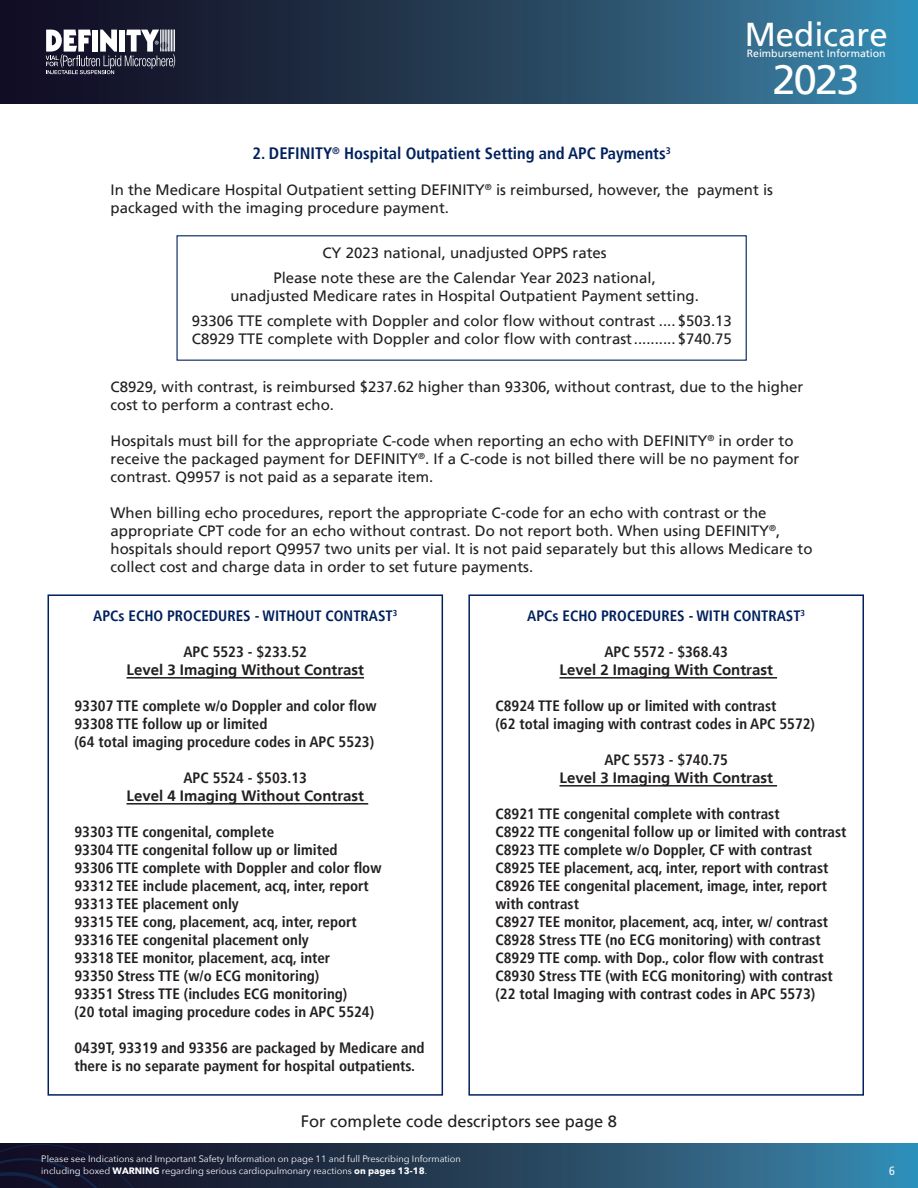
<style>
.page{position:relative;width:918px;height:1188px;background:#fff}
.page>*{position:absolute;margin:0;border:0;box-sizing:border-box;transform-origin:0 0}
.t1{font:41.55px "Frutiger LT";color:#fff}
.t2{font:33px "Frutiger LT";color:#fff}
.t3{font:700 condensed 16.5px "Frutiger LT";color:#00215d}
.t4{font:16.5px "Frutiger LT";color:#231f20}
.t5{font:700 condensed 15px/18px "Frutiger LT";color:#231f20}
.t6{font:15px/18px "Frutiger LT";color:#231f20}
.t7{font:700 15px "Frutiger LT";color:#231f20}
.t8{font:700 condensed 15px "Frutiger LT";color:#00215d}
.t9{font:condensed 12px "Frutiger LT";color:#fff}
.t10{font:10.5px "Frutiger LT";color:#fff}
.t11{font:9.3px/12.3px "Avenir Next";color:#fff}
.s1{font-family:"Avenir Next LT Pro";font-weight:700}
</style>
<div class="page">
<svg style="left:174px;top:1144px;width:744px;height:44px;background:#284c67"></svg>
<svg style="left:0;top:0;width:918px;height:104px;background:#25455f"></svg>
<svg style="left:46px;top:29px;width:129px;height:45px"></svg>
<svg style="left:0;top:1143px;width:174px;height:45px;background:#13142c"></svg>
<hr style="left:127px;top:677px;width:237px;height:2px;background:#231f20">
<hr style="left:127px;top:803px;width:241px;height:2px;background:#231f20">
<div style="left:48px;top:594px;width:395px;height:502px;border:2px solid #00215d"></div>
<hr style="left:560px;top:677px;width:217px;height:2px;background:#231f20">
<hr style="left:560px;top:785px;width:217px;height:2px;background:#231f20">
<div style="left:468px;top:594px;width:396px;height:502px;border:2px solid #00215d"></div>
<h2 class="t2" style="left:745px;top:15px;width:145px">Medicare</h2>
<p class="t10" style="left:747px;top:47px;width:140px">Reimbursement Information</p>
<h1 class="t1" style="left:772px;top:55px;width:89px">2023</h1>
<p class="t3" style="left:252px;top:144px;width:420px">2. DEFINITY<sup>®</sup> Hospital Outpatient Setting and APC Payments<sup>3</sup></p>
<p class="t6" style="left:111px;top:181px;width:664px">In the Medicare Hospital Outpatient setting DEFINITY<sup>®</sup> is reimbursed, however, the payment is packaged with the imaging procedure payment.</p>
<p class="t6" style="left:323px;top:244px;width:286px">CY 2023 national, unadjusted OPPS rates</p>
<p class="t6" style="left:230px;top:269px;width:470px;text-align:center">Please note these are the Calendar Year 2023 national,<br>unadjusted Medicare rates in Hospital Outpatient Payment setting.</p>
<p class="t6" style="left:192px;top:311px;width:541px">93306 TTE complete with Doppler and color flow without contrast ....$503.13</p>
<p class="t6" style="left:192px;top:329px;width:541px">C8929 TTE complete with Doppler and color flow with contrast..........$740.75</p>
<p class="t6" style="left:111px;top:378px;width:694px">C8929, with contrast, is reimbursed $237.62 higher than 93306, without contrast, due to the higher cost to perform a contrast echo.</p>
<p class="t6" style="left:111px;top:432px;width:690px">Hospitals must bill for the appropriate C-code when reporting an echo with DEFINITY<sup>®</sup> in order to receive the packaged payment for DEFINITY<sup>®</sup>. If a C-code is not billed there will be no payment for contrast. Q9957 is not paid as a separate item.</p>
<p class="t6" style="left:111px;top:504px;width:703px">When billing echo procedures, report the appropriate C-code for an echo with contrast or the appropriate CPT code for an echo without contrast. Do not report both. When using DEFINITY<sup>®</sup>, hospitals should report Q9957 two units per vial. It is not paid separately but this allows Medicare to collect cost and charge data in order to set future payments.</p>
<p class="t8" style="left:93px;top:607px;width:306px">APCs ECHO PROCEDURES - WITHOUT CONTRAST<sup>3</sup></p>
<p class="t5" style="left:183px;top:643px;width:125px">APC 5523 - $233.52</p>
<p class="t7" style="left:127px;top:661px;width:239px">Level 3 Imaging Without Contrast</p>
<p class="t5" style="left:75px;top:697px;width:304px">93307 TTE complete w/o Doppler and color flow</p>
<p class="t5" style="left:75px;top:715px;width:195px">93308 TTE follow up or limited</p>
<p class="t5" style="left:75px;top:733px;width:301px">(64 total imaging procedure codes in APC 5523)</p>
<p class="t5" style="left:183px;top:769px;width:125px">APC 5524 - $503.13</p>
<p class="t7" style="left:127px;top:787px;width:239px">Level 4 Imaging Without Contrast</p>
<p class="t5" style="left:75px;top:823px;width:201px">93303 TTE congenital, complete</p>
<p class="t5" style="left:75px;top:841px;width:265px">93304 TTE congenital follow up or limited</p>
<p class="t5" style="left:75px;top:859px;width:308px">93306 TTE complete with Doppler and color flow</p>
<p class="t5" style="left:75px;top:877px;width:296px">93312 TEE include placement, acq, inter, report</p>
<p class="t5" style="left:75px;top:895px;width:166px">93313 TEE placement only</p>
<p class="t5" style="left:75px;top:913px;width:284px">93315 TEE cong, placement, acq, inter, report</p>
<p class="t5" style="left:75px;top:931px;width:236px">93316 TEE congenital placement only</p>
<p class="t5" style="left:75px;top:949px;width:257px">93318 TEE monitor, placement, acq, inter</p>
<p class="t5" style="left:75px;top:967px;width:246px">93350 Stress TTE (w/o ECG monitoring)</p>
<p class="t5" style="left:75px;top:985px;width:274px">93351 Stress TTE (includes ECG monitoring)</p>
<p class="t5" style="left:75px;top:1003px;width:301px">(20 total imaging procedure codes in APC 5524)</p>
<p class="t5" style="left:75px;top:1039px;width:352px">0439T, 93319 and 93356 are packaged by Medicare and there is no separate payment for hospital outpatients.</p>
<p class="t8" style="left:527px;top:607px;width:279px">APCs ECHO PROCEDURES - WITH CONTRAST<sup>3</sup></p>
<p class="t5" style="left:604px;top:643px;width:125px">APC 5572 - $368.43</p>
<p class="t7" style="left:560px;top:661px;width:215px">Level 2 Imaging With Contrast</p>
<p class="t5" style="left:495px;top:697px;width:282px">C8924 TTE follow up or limited with contrast</p>
<p class="t5" style="left:495px;top:715px;width:321px">(62 total imaging with contrast codes in APC 5572)</p>
<p class="t5" style="left:604px;top:751px;width:125px">APC 5573 - $740.75</p>
<p class="t7" style="left:560px;top:769px;width:215px">Level 3 Imaging With Contrast</p>
<p class="t5" style="left:495px;top:805px;width:286px">C8921 TTE congenital complete with contrast</p>
<p class="t5" style="left:495px;top:823px;width:352px">C8922 TTE congenital follow up or limited with contrast</p>
<p class="t5" style="left:495px;top:841px;width:318px">C8923 TTE complete w/o Doppler, CF with contrast</p>
<p class="t5" style="left:495px;top:859px;width:334px">C8925 TEE placement, acq, inter, report with contrast</p>
<p class="t5" style="left:495px;top:877px;width:333px">C8926 TEE congenital placement, image, inter, report with contrast</p>
<p class="t5" style="left:495px;top:913px;width:334px">C8927 TEE monitor, placement, acq, inter, w/ contrast</p>
<p class="t5" style="left:495px;top:931px;width:327px">C8928 Stress TTE (no ECG monitoring) with contrast</p>
<p class="t5" style="left:495px;top:949px;width:330px">C8929 TTE comp. with Dop., color flow with contrast</p>
<p class="t5" style="left:495px;top:967px;width:339px">C8930 Stress TTE (with ECG monitoring) with contrast</p>
<p class="t5" style="left:495px;top:985px;width:321px">(22 total Imaging with contrast codes in APC 5573)</p>
<p class="t4" style="left:301px;top:1112px;width:318px">For complete code descriptors see page 8</p>
<p class="t11" style="left:41px;top:1152px;width:421px">Please see Indications and Important Safety Information on page 11 and full Prescribing Information including boxed <span class="s1">WARNING</span> regarding serious cardiopulmonary reactions <span class="s1">on pages 13-18</span>.</p>
<p class="t9" style="left:889px;top:1164px;width:7px">6</p>
</div>
